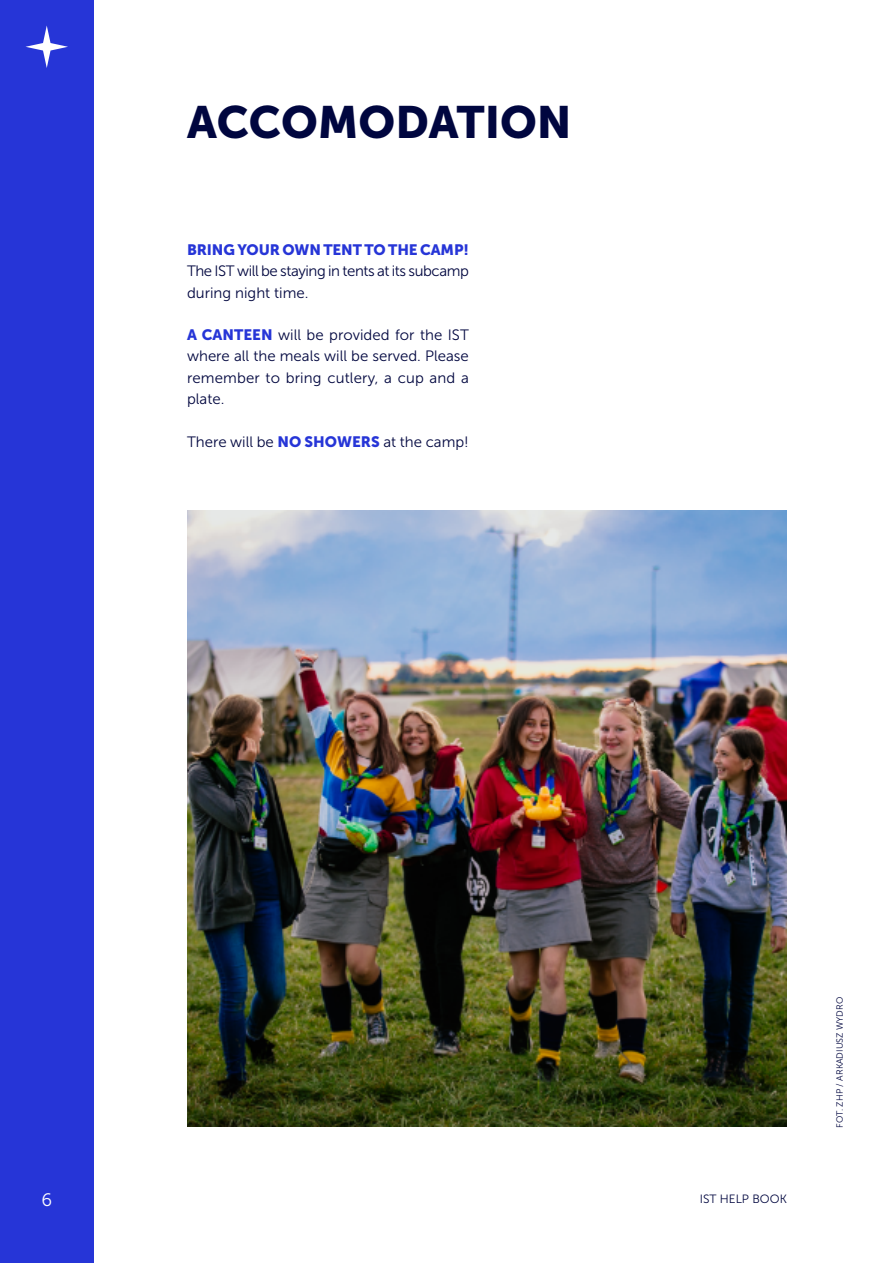
<style>
.page{position:relative;width:893px;height:1263px;background:#fff}
.page>*{position:absolute;margin:0;border:0;box-sizing:border-box;transform-origin:0 0}
.t1{font:45px "Museo Sans 900";color:#00063f}
.t2{font:18px "Museo Sans 300";color:#fff}
.t3{font:15px "Museo Sans 300";color:#00063f}
.t4{font:15px "Museo Sans 300";letter-spacing:-.03em;color:#00063f}
.t5{font:15px "Museo Sans 900";letter-spacing:-.01em;color:#2635d7}
.t6{font:12px "Museo Sans 300";color:#00063f}
.t7{font:9px "Museo Sans 300";color:#00063f}
.s1{font-family:"Museo Sans 900";color:#2635d7}
</style>
<div class="page">
<div style="left:0;top:0;width:94px;height:1263px;background:#2635d7"></div>
<svg style="left:26px;top:26px;width:42px;height:42px"></svg>
<img style="left:187px;top:510px;width:600px;height:617px">
<p class="t1" style="left:187px;top:105px;width:386px">ACCOMODATION</p>
<p class="t5" style="left:187px;top:244px;width:283px">BRING YOUR OWN TENT TO THE CAMP!</p>
<p class="t4" style="left:187px;top:265px;width:283px">The IST will be staying in tents at its subcamp</p>
<p class="t3" style="left:187px;top:286px;width:123px">during night time.</p>
<p class="t3" style="left:187px;top:329px;width:283px"><span class="s1">A CANTEEN</span> will be provided for the IST</p>
<p class="t3" style="left:187px;top:350px;width:283px">where all the meals will be served. Please</p>
<p class="t3" style="left:187px;top:371px;width:283px">remember to bring cutlery, a cup and a</p>
<p class="t3" style="left:187px;top:393px;width:39px">plate.</p>
<p class="t3" style="left:187px;top:435px;width:283px">There will be <span class="s1">NO SHOWERS</span> at the camp!</p>
<p class="t2" style="left:41px;top:1192px;width:12px">6</p>
<p class="t6" style="left:700px;top:1194px;width:88px">IST HELP BOOK</p>
<p class="t7" style="left:836px;top:1128px;width:132px;rotate:-90deg">FOT. ZHP / ARKADIUSZ WYDRO</p>
</div>
